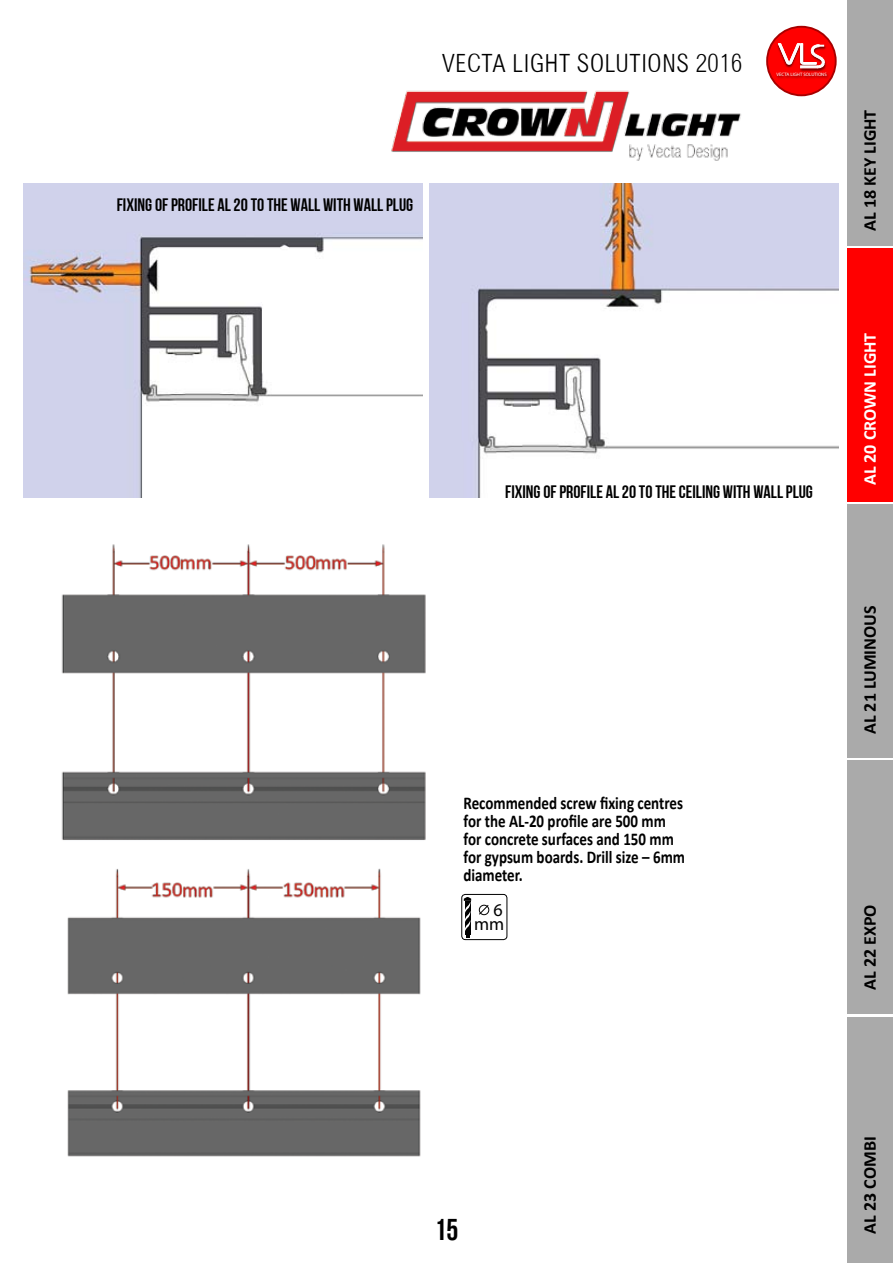
<style>
.page{position:relative;width:893px;height:1263px;background:#fff}
.page>*{position:absolute;margin:0;border:0;box-sizing:border-box;transform-origin:0 0}
.t1{font:30px "Bebas Neue Cyrillic";color:#000}
.t2{font:25.2px "Sertig";letter-spacing:.02em;color:#000}
.t3{font:18.15px/13.6px "Myriad Pro";color:#000;text-align:right}
.t4{font:700 18px/18px "Calibri";color:#000;scale:.83 1}
.t5{font:18px "Bebas Neue Cyrillic";color:#000}
.t6{font:700 18px "Calibri";color:#000}
.t7{font:700 18px "Calibri";color:#fff}
.t8{font:4.8px "Myriad Pro";color:#fff}
</style>
<div class="page">
<div style="left:848px;top:1018px;width:45px;height:245px;background:#aaa"></div>
<div style="left:848px;top:504px;width:45px;height:254px;background:#aaa"></div>
<div style="left:848px;top:760px;width:45px;height:254px;background:#aaa"></div>
<div style="left:848px;top:248px;width:45px;height:253px;background:#f00"></div>
<div style="left:848px;top:0;width:45px;height:245px;background:#aaa"></div>
<div style="left:767px;top:27px;width:69px;height:68px;background:#f00;border-radius:50%"></div>
<div style="left:766px;top:26px;width:71px;height:70px;border:2px solid #a80000;border-radius:50%"></div>
<img style="left:777px;top:43px;width:49px;height:27px">
<svg style="left:778px;top:43px;width:47px;height:26px"></svg>
<img style="left:774px;top:70px;width:56px;height:11px">
<img style="left:391px;top:90px;width:350px;height:71px">
<img style="left:23px;top:184px;width:399px;height:314px">
<img style="left:429px;top:184px;width:410px;height:314px">
<img style="left:61px;top:544px;width:365px;height:296px">
<img style="left:67px;top:868px;width:354px;height:289px">
<svg style="left:464px;top:897px;width:7px;height:40px"></svg>
<svg style="left:478px;top:904px;width:12px;height:12px"></svg>
<div style="left:462px;top:894px;width:45px;height:46px;border:1px solid #000;border-radius:4px"></div>
<h2 class="t2" style="left:442px;top:48px;width:302px">VECTA LIGHT SOLUTIONS 2016</h2>
<p class="t8" style="left:776px;top:71px;width:52px">VECTA LIGHT SOLUTIONS</p>
<p class="t5" style="left:117px;top:195px;width:298px">FIXING OF PROFILE AL 20 TO THE WALL WITH WALL PLUG</p>
<p class="t6" style="left:858px;top:231px;width:123px;rotate:-90deg">AL 18 KEY LIGHT</p>
<p class="t5" style="left:505px;top:482px;width:309px">FIXING OF PROFILE AL 20 TO THE CEILING WITH WALL PLUG</p>
<p class="t7" style="left:858px;top:485px;width:154px;rotate:-90deg">AL 20 CROWN LIGHT</p>
<p class="t4" style="left:463px;top:793px;width:268px">Recommended screw fixing centres for the AL-20 profile are 500 mm for concrete surfaces and 150 mm for gypsum boards. Drill size – 6mm diameter.</p>
<p class="t3" style="left:474px;top:903px;width:32px">6 mm</p>
<p class="t6" style="left:858px;top:734px;width:130px;rotate:-90deg">AL 21 LUMINOUS</p>
<p class="t6" style="left:858px;top:990px;width:87px;rotate:-90deg">AL 22 EXPO</p>
<h1 class="t1" style="left:435px;top:1213px;width:25px">15</h1>
<p class="t6" style="left:858px;top:1234px;width:99px;rotate:-90deg">AL 23 COMBI</p>
</div>
